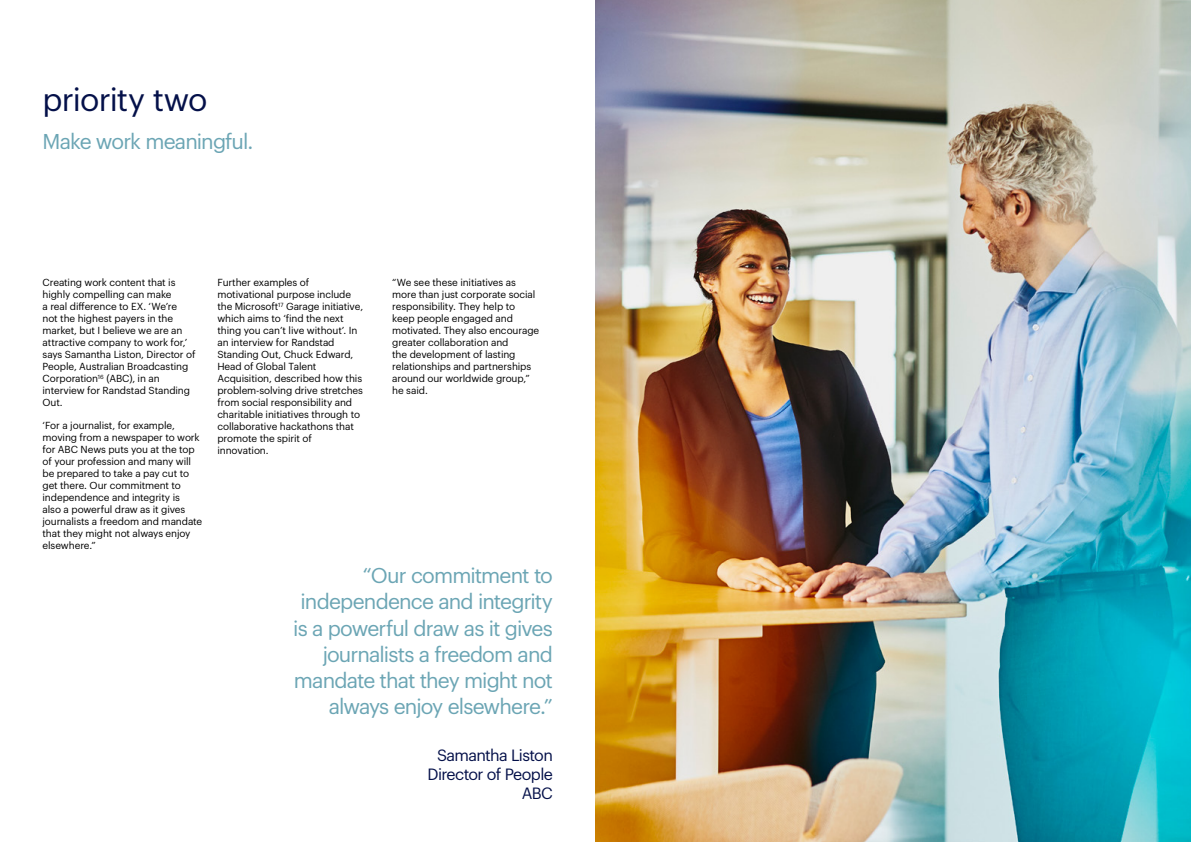
<style>
.page{position:relative;width:1191px;height:842px;background:#fff}
.page>*{position:absolute;margin:0;border:0;box-sizing:border-box;transform-origin:0 0}
.t1{font:32px "Graphik";letter-spacing:-.03em;color:#041049}
.t2{font:21px/26px "Graphik";letter-spacing:-.045em;color:#6ba5b4;text-align:right}
.t3{font:16px/19.2px "Graphik";letter-spacing:-.04em;color:#041049;text-align:right}
.t4{font:10px/12px "Graphik";letter-spacing:-.01em;color:#000}
.s1{font-family:"Graphik App"}
</style>
<div class="page">
<img style="left:595px;top:0;width:596px;height:842px">
<h1 class="t1" style="left:43px;top:76px;width:166px">priority two</h1>
<h2 class="t2" style="left:43px;top:126px;width:212px">Make work meaningful.</h2>
<p class="t4" style="left:43px;top:276px;width:154px">Creating work content that is highly compelling can make<br>a real difference to EX. ‘We’re<br>not the highest payers in the market, but I believe we are an attractive company to work for,’ says Samantha Liston, Director of<br>People, Australian Broadcasting<br>Corporation<sup>16</sup> (ABC), in an interview for Randstad Standing<br>Out.</p>
<p class="t4" style="left:43px;top:419px;width:161px">‘For a journalist, for example, moving from a newspaper to work for ABC News puts you at the top of your profession and many will be prepared to take a pay cut to get there. Our commitment to independence and integrity is<br>also a powerful draw as it gives journalists a freedom and mandate that they might not always enjoy elsewhere.”</p>
<p class="t4" style="left:217px;top:276px;width:147px">Fu<span class="s1">r</span>ther examples of motivational purpose include the Microsoft<sup>17</sup> Garage initiative, which aims to ‘find the next thing you can’t live without’. In an interview for Randstad<br>Standing Out, Chuck Edward,<br>Head of Global Talent<br>Acquisition, described how this problem-solving drive stretches from social responsibility and charitable initiatives through to collaborative hackathons that promote the spirit of innovation.</p>
<p class="t4" style="left:392px;top:276px;width:148px">“We see these initiatives as more than just corporate social responsibility. They help to keep people engaged and motivated. They also encourage greater collaboration and<br>the development of lasting relationships and partnerships around our worldwide group,” he said.</p>
<h2 class="t2" style="left:293px;top:561px;width:261px">“Our commitment to independence and integrity is a powerful draw as it gives journalists a freedom and mandate that they might not always enjoy elsewhere.”</h2>
<h3 class="t3" style="left:427px;top:744px;width:127px">Samantha Liston<br>Director of People<br>ABC</h3>
</div>
